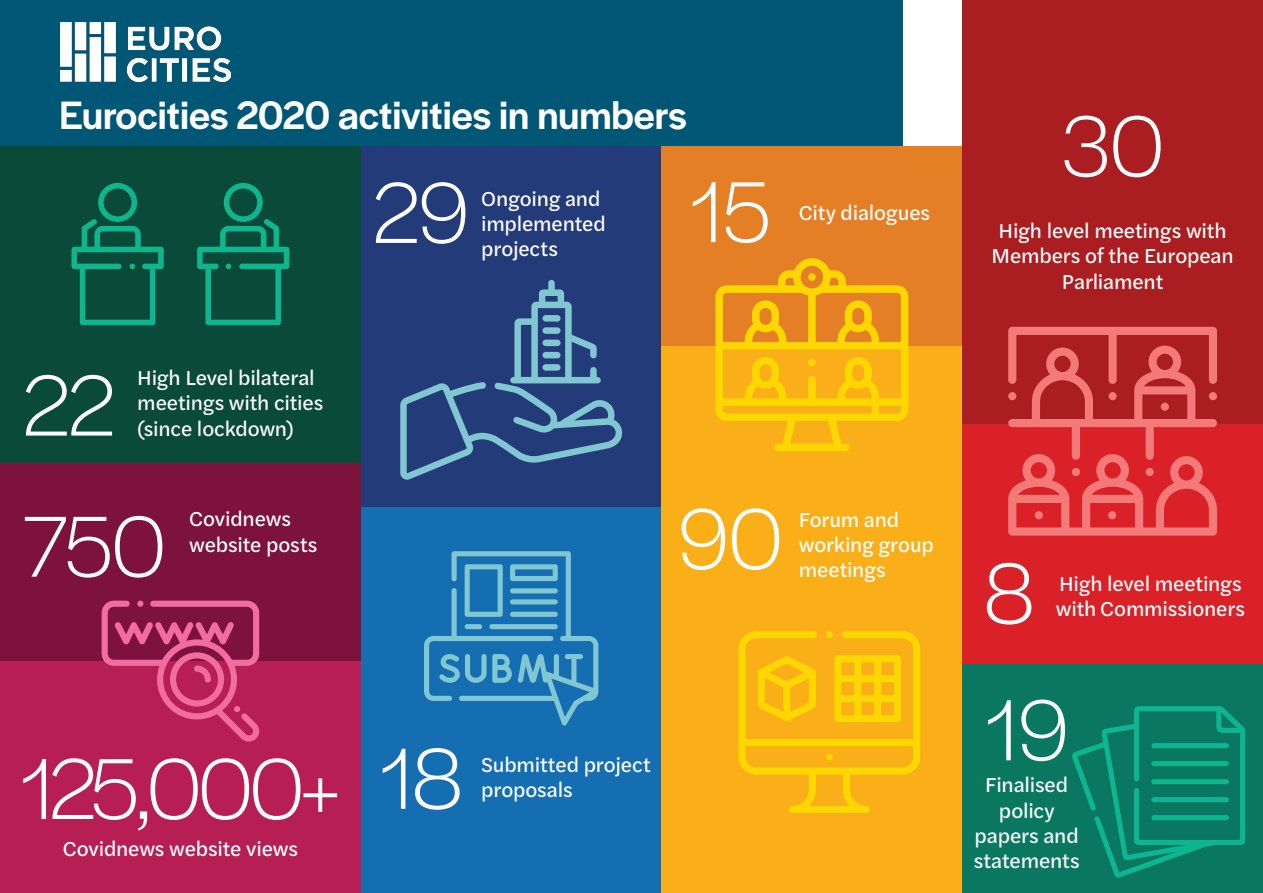
<style>
.page{position:relative;width:1263px;height:893px;background:#fff}
.page>*{position:absolute;margin:0;border:0;box-sizing:border-box;transform-origin:0 0}
.Number{font:300 90px "Halyard Display";letter-spacing:-.04em;color:#fff}
.t1{font:500 41.25px "Halyard Display";color:#fff}
.Text{font:21px/25.2px "Halyard Text";letter-spacing:-.01em;color:#fff}
</style>
<div class="page">
<div style="left:0;top:0;width:902px;height:146px;background:#005775"></div>
<img style="left:60px;top:23px;width:171px;height:59px">
<div style="left:0;top:146px;width:361px;height:317px;background:#0a4a38"></div>
<div style="left:0;top:463px;width:361px;height:200px;background:#7d123d"></div>
<div style="left:0;top:662px;width:361px;height:231px;background:#b71e54"></div>
<div style="left:361px;top:506px;width:300px;height:387px;background:#156eb1"></div>
<div style="left:361px;top:146px;width:300px;height:360px;background:#233b78"></div>
<div style="left:962px;top:663px;width:301px;height:230px;background:#0a7861"></div>
<div style="left:962px;top:423px;width:301px;height:240px;background:#da2128"></div>
<div style="left:962px;top:0;width:301px;height:423px;background:#aa1e21"></div>
<div style="left:661px;top:346px;width:301px;height:547px;background:#faaf18"></div>
<div style="left:661px;top:146px;width:301px;height:200px;background:#e57f25"></div>
<svg style="left:71px;top:183px;width:93px;height:142px"></svg>
<svg style="left:197px;top:183px;width:92px;height:142px"></svg>
<svg style="left:715px;top:258px;width:193px;height:193px"></svg>
<div style="left:808px;top:273px;width:8px;height:8px;background:#fed702;border-radius:50%"></div>
<div style="left:808px;top:359px;width:8px;height:7px;background:#fed702;border-radius:50%"></div>
<svg style="left:738px;top:631px;width:182px;height:182px"></svg>
<svg style="left:1008px;top:327px;width:209px;height:209px"></svg>
<div style="left:1161px;top:403px;width:8px;height:8px;background:#f37a78;border-radius:50%"></div>
<div style="left:1035px;top:511px;width:8px;height:8px;background:#f37a78;border-radius:50%"></div>
<div style="left:1108px;top:511px;width:8px;height:8px;background:#f37a78;border-radius:50%"></div>
<svg style="left:424px;top:551px;width:174px;height:174px"></svg>
<svg style="left:1072px;top:706px;width:173px;height:172px"></svg>
<div style="left:1151px;top:743px;width:78px;height:5px;background:#0eb690;border-radius:3px"></div>
<div style="left:1151px;top:761px;width:78px;height:5px;background:#0eb690;border-radius:3px"></div>
<div style="left:1151px;top:779px;width:78px;height:5px;background:#0eb690;border-radius:3px"></div>
<div style="left:1151px;top:797px;width:78px;height:5px;background:#0eb690;border-radius:3px"></div>
<div style="left:1151px;top:815px;width:78px;height:5px;background:#0eb690;border-radius:3px"></div>
<svg style="left:400px;top:280px;width:223px;height:200px"></svg>
<svg style="left:102px;top:601px;width:158px;height:141px"></svg>
<p class="t1" style="left:60px;top:86px;width:629px">Eurocities 2020 activities in numbers</p>
<p class="Number" style="left:373px;top:150px;width:98px">29</p>
<p class="Text" style="left:481px;top:185px;width:126px">Ongoing and implemented projects</p>
<p class="Number" style="left:689px;top:149px;width:83px">15</p>
<p class="Text" style="left:799px;top:200px;width:133px">City dialogues</p>
<p class="Number" style="left:23px;top:343px;width:93px">22</p>
<p class="Text" style="left:137px;top:364px;width:188px">High Level bilateral meetings with cities (since lockdown)</p>
<p class="Number" style="left:23px;top:484px;width:145px">750</p>
<p class="Text" style="left:189px;top:505px;width:130px">Covidnews website posts</p>
<p class="Number" style="left:677px;top:476px;width:108px">90</p>
<p class="Text" style="left:799px;top:506px;width:137px">Forum and working group meetings</p>
<p class="Number" style="left:20px;top:726px;width:322px">125,000+</p>
<p class="Number" style="left:379px;top:716px;width:85px">18</p>
<p class="Text" style="left:63px;top:835px;width:237px">Covidnews website views</p>
<p class="Text" style="left:481px;top:751px;width:171px">Submitted project proposals</p>
<p class="Number" style="left:1060px;top:84px;width:106px">30</p>
<p class="Text" style="left:991px;top:217px;width:244px;text-align:center">High level meetings with<br>Members of the European<br>Parliament</p>
<p class="Number" style="left:984px;top:531px;width:52px">8</p>
<p class="Text" style="left:1056px;top:570px;width:191px">High level meetings with Commissioners</p>
<p class="Number" style="left:985px;top:667px;width:85px">19</p>
<p class="Text" style="left:974px;top:771px;width:108px;text-align:center">Finalised policy papers and statements</p>
</div>
